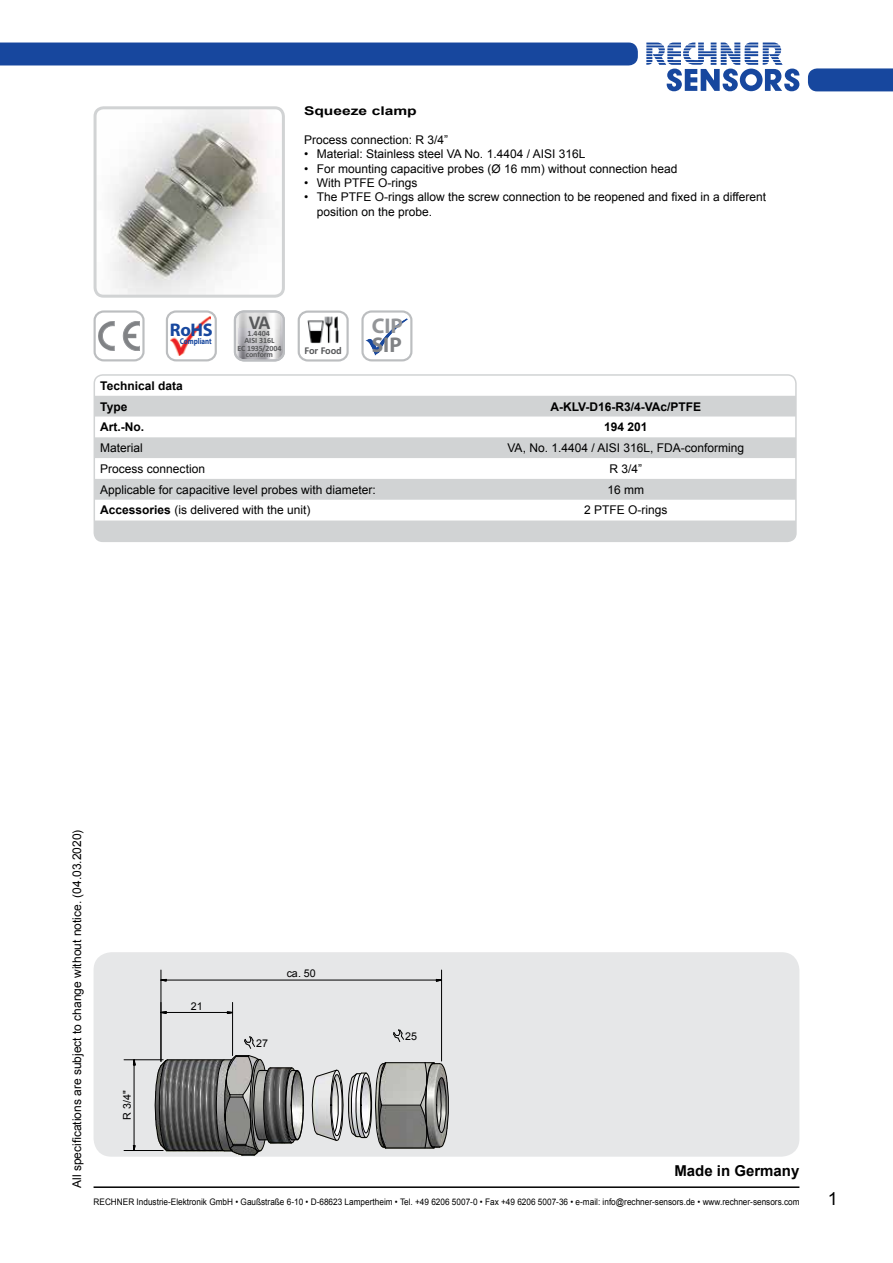
<style>
.page{position:relative;width:893px;height:1263px;background:#fff}
.page>*{position:absolute;margin:0;border:0;box-sizing:border-box;transform-origin:0 0}
.t1{font:700 21.3px "Myriad Pro";color:#939598}
.t2{font:700 21.3px "Myriad Pro";color:#808285}
.t3{font:700 19.65px "Calibri";color:#58595b}
.t4{font:700 18.3px "Myriad Pro";color:#17479e}
.t5{font:18px "Arial";color:#000}
.t6{font:700 15px "Arial";color:#000}
.t7{font:12px/14.4px "Arial";color:#000}
.t8{font:700 12px/20.7px "Arial";color:#000}
.t9{font:700 12px "Arial";color:#000;scale:1.3 1}
.t10{font:10.65px "Arial";letter-spacing:-.01em;color:#000}
.t11{font:700 10.5px "Calibri";letter-spacing:-.02em;color:#58595b}
.t12{font:9px "Arial";color:#000;scale:.91 1}
.t13{font:700 8.4px "Myriad Pro";color:#17479e;scale:.82 1}
.t14{font:700 7.95px/7.2px "Calibri";letter-spacing:-.01em;color:#58595b;text-align:center}
.s1{font-weight:700}
</style>
<div class="page">
<svg style="left:646px;top:43px;width:153px;height:48px"></svg>
<div style="left:808px;top:68px;width:85px;height:23px;background:#17479e"></div>
<hr style="left:94px;top:1186px;width:705px;height:2px;background:#000">
<div style="left:0;top:43px;width:638px;height:22px;background:#17479e"></div>
<div style="left:94px;top:952px;width:705px;height:205px;background:#e6e7e8;border-radius:18px"></div>
<div style="left:94px;top:310px;width:51px;height:51px;border:2px solid #bcbec0;border-radius:9px"></div>
<svg style="left:98px;top:321px;width:42px;height:30px"></svg>
<div style="left:166px;top:310px;width:51px;height:51px;border:2px solid #bcbec0;border-radius:9px"></div>
<img style="left:171px;top:316px;width:39px;height:40px">
<img style="left:98px;top:110px;width:183px;height:184px">
<div style="left:94px;top:106px;width:191px;height:192px;border:3px solid #d1d3d4;border-radius:9px"></div>
<svg style="left:234px;top:310px;width:51px;height:51px;background:#cdcdcf"></svg>
<div style="left:298px;top:310px;width:51px;height:52px;border:2px solid #bcbec0;border-radius:9px"></div>
<img style="left:308px;top:316px;width:30px;height:28px">
<div style="left:361px;top:310px;width:51px;height:51px;border:2px solid #bcbec0;border-radius:9px"></div>
<svg style="left:365px;top:318px;width:43px;height:38px"></svg>
<img style="left:160px;top:1056px;width:283px;height:96px">
<hr style="left:167px;top:1150px;width:56px;height:1px;background:#000">
<hr style="left:167px;top:1059px;width:56px;height:1px;background:#000">
<svg style="left:216px;top:1055px;width:88px;height:101px"></svg>
<svg style="left:155px;top:1059px;width:13px;height:92px"></svg>
<hr style="left:385px;top:1148px;width:49px;height:1px;background:#000">
<hr style="left:385px;top:1062px;width:40px;height:1px;background:#000">
<hr style="left:382px;top:1105px;width:38px;height:1px;background:#000">
<svg style="left:312px;top:1062px;width:74px;height:86px"></svg>
<svg style="left:420px;top:1062px;width:29px;height:86px;background:#888885"></svg>
<svg style="left:244px;top:1036px;width:11px;height:13px"></svg>
<svg style="left:393px;top:1029px;width:11px;height:13px"></svg>
<svg style="left:227px;top:1011px;width:7px;height:3px"></svg>
<svg style="left:160px;top:1011px;width:6px;height:3px"></svg>
<hr style="left:166px;top:1012px;width:61px;height:1px;background:#000">
<hr style="left:232px;top:1002px;width:1px;height:53px;background:#000">
<svg style="left:133px;top:1060px;width:2px;height:8px"></svg>
<hr style="left:134px;top:1065px;width:1px;height:81px;background:#000">
<hr style="left:124px;top:1059px;width:39px;height:1px;background:#000">
<hr style="left:124px;top:1150px;width:39px;height:1px;background:#000">
<svg style="left:436px;top:979px;width:7px;height:2px"></svg>
<hr style="left:166px;top:980px;width:270px;height:1px;background:#000">
<hr style="left:441px;top:970px;width:1px;height:91px;background:#000">
<hr style="left:161px;top:970px;width:1px;height:91px;background:#000">
<svg style="left:94px;top:396px;width:700px;height:145px;fill:#d1d3d4"></svg>
<div style="left:94px;top:374px;width:703px;height:168px;border:2px solid #d1d3d4;border-radius:9px"></div>
<p class="t9" style="left:304px;top:103px;width:88px">Squeeze clamp</p>
<p class="t7" style="left:304px;top:133px;width:146px">Process connection: R 3/4”</p>
<p class="t7" style="left:304px;top:147px;width:283px">• Material: Stainless steel VA No. 1.4404 / AISI 316L</p>
<p class="t7" style="left:304px;top:161px;width:375px">• For mounting capacitive probes (Ø 16 mm) without connection head</p>
<p class="t7" style="left:304px;top:176px;width:115px">• With PTFE O-rings</p>
<p class="t7" style="left:317px;top:190px;width:451px;text-indent:-13px">• The PTFE O-rings allow the screw connection to be reopened and fixed in a different position on the probe.</p>
<h3 class="t4" style="left:170px;top:318px;width:44px">RoHS</h3>
<p class="t13" style="left:180px;top:335px;width:41px">Compliant</p>
<p class="t8" style="left:100px;top:376px;width:84px">Technical data<br>Type</p>
<h2 class="t3" style="left:249px;top:310px;width:23px">VA</h2>
<p class="t14" style="left:238px;top:330px;width:45px">1.4404<br>AISI 316L<br>EC 1935/2004</p>
<p class="t14" style="left:246px;top:350px;width:29px">conform</p>
<p class="t11" style="left:305px;top:344px;width:39px">For Food</p>
<h1 class="t1" style="left:372px;top:312px;width:33px">CIP</h1>
<h1 class="t2" style="left:372px;top:330px;width:31px">SIP</h1>
<p class="t8" style="left:550px;top:396px;width:152px">A-KLV-D16-R3/4-VAc/PTFE</p>
<p class="t8" style="left:100px;top:417px;width:45px">Art.-No.</p>
<p class="t8" style="left:604px;top:417px;width:45px">194 201</p>
<p class="t7" style="left:100px;top:441px;width:44px">Material</p>
<p class="t7" style="left:508px;top:441px;width:238px">VA, No. 1.4404 / AISI 316L, FDA-conforming</p>
<p class="t7" style="left:100px;top:462px;width:106px">Process connection</p>
<p class="t7" style="left:609px;top:462px;width:34px">R 3/4”</p>
<p class="t7" style="left:100px;top:482px;width:277px">Applicable for capacitive level probes with diameter:</p>
<p class="t7" style="left:607px;top:482px;width:38px">16 mm</p>
<p class="t7" style="left:100px;top:503px;width:212px"><span class="s1">Accessories</span> (is delivered with the unit)</p>
<p class="t7" style="left:584px;top:503px;width:85px">2 PTFE O-rings</p>
<p class="t7" style="left:70px;top:1188px;width:360px;rotate:-90deg">All specifications are subject to change without notice. (04.03.2020)</p>
<p class="t10" style="left:120px;top:1120px;width:31px;rotate:-90deg">R34/ "</p>
<p class="t10" style="left:191px;top:999px;width:14px">21</p>
<p class="t10" style="left:287px;top:966px;width:30px">ca. 50</p>
<p class="t10" style="left:256px;top:1036px;width:13px">27</p>
<p class="t10" style="left:405px;top:1029px;width:13px">25</p>
<p class="t6" style="left:674px;top:1161px;width:127px">Made in Germany</p>
<p class="t12" style="left:94px;top:1196px;width:777px">RECHNER Industrie-Elektronik GmbH • Gaußstraße 6-10 • D-68623 Lampertheim • Tel. +49 6206 5007-0 • Fax +49 6206 5007-36 • e-mail: info@rechner-sensors.de • www.rechner-sensors.com</p>
<h3 class="t5" style="left:828px;top:1187px;width:12px">1</h3>
</div>
